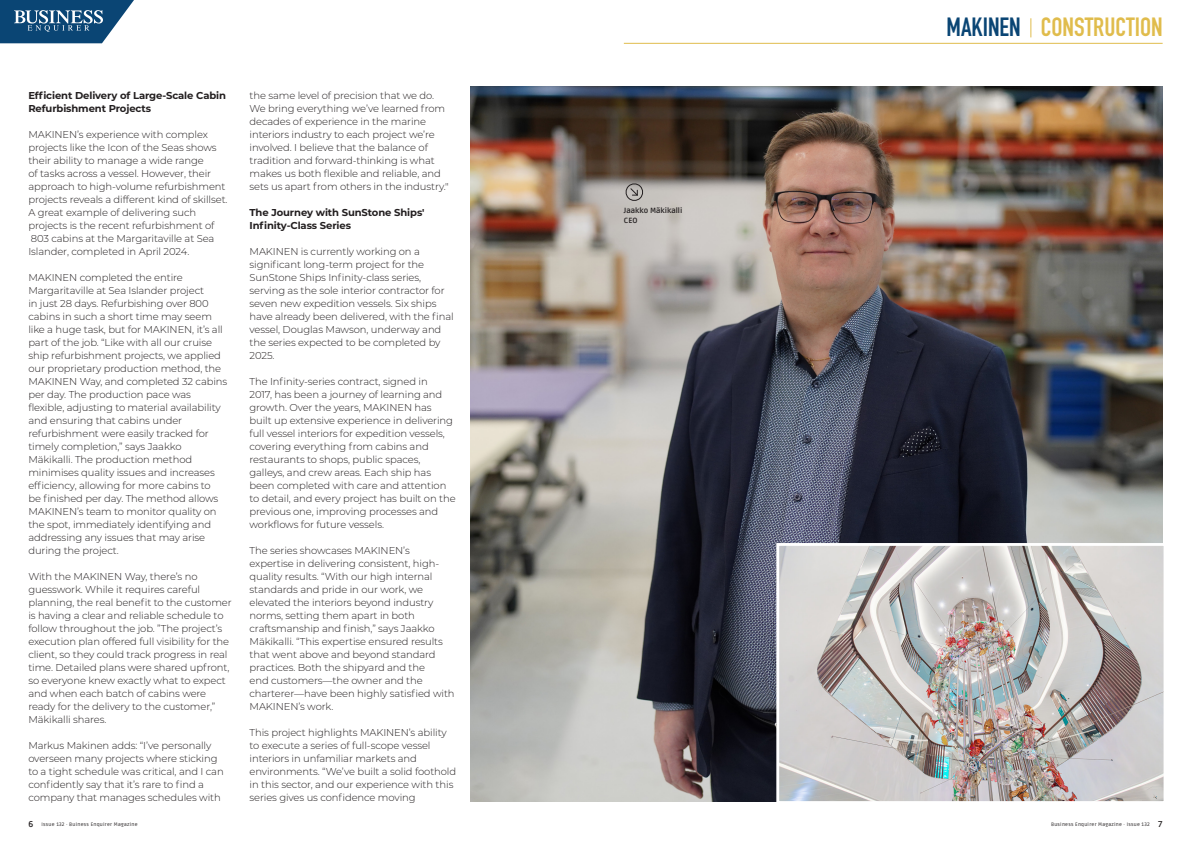
<style>
.page{position:relative;width:1191px;height:842px;background:#fff}
.page>*{position:absolute;margin:0;border:0;box-sizing:border-box;transform-origin:0 0}
.t1{font:700 26px "DIN Condensed";color:#e0bc4c}
.t2{font:700 26px "DIN Condensed";color:#0a4574}
.TEXT{font:300 10px/13px "Montserrat";letter-spacing:-.01em;color:#231f20}
.TEXT-2{font:700 10px/13px "Montserrat";letter-spacing:-.01em;color:#231f20}
.Image_text{font:700 8.5px "Ruda";color:#231f20}
.t3{font:700 7.5px "Ruda";color:#231f20}
.Image_text-2{font:5px "Ruda";letter-spacing:.05em;color:#231f20}
.s1{font-weight:700;font-size:8.5px}
</style>
<div class="page">
<svg style="left:0;top:0;width:134px;height:43px"></svg>
<img style="left:471px;top:86px;width:691px;height:715px">
<img style="left:780px;top:547px;width:382px;height:253px">
<div style="left:776px;top:543px;width:390px;height:261px;border:3px solid #fff"></div>
<svg style="left:625px;top:182px;width:20px;height:21px"></svg>
<hr style="left:624px;top:43px;width:538px;height:1px;background:#e0bc4c">
<svg style="left:1030px;top:18px;width:1px;height:19px"></svg>
<p class="TEXT-2" style="left:28px;top:88px;width:199px">Efficient Delivery of Large-Scale Cabin<br>Refurbishment Projects</p>
<p class="TEXT" style="left:28px;top:128px;width:201px">MAKINEN’s experience with complex projects like the Icon of the Seas shows their ability to manage a wide range<br>of tasks across a vessel. However, their approach to high-volume refurbishment projects reveals a different kind of skillset.<br>A great example of delivering such projects is the recent refurbishment of 803 cabins at the Margaritaville at Sea Islander, completed in April 2024.</p>
<p class="TEXT" style="left:28px;top:271px;width:200px">MAKINEN completed the entire Margaritaville at Sea Islander project<br>in just 28 days. Refurbishing over 800 cabins in such a short time may seem like a huge task, but for MAKINEN, it’s all part of the job. “Like with all our cruise ship refurbishment projects, we applied our proprietary production method, the MAKINEN Way, and completed 32 cabins per day. The production pace was flexible, adjusting to material availability and ensuring that cabins under refurbishment were easily tracked for timely completion,” says Jaakko Mäkikalli. The production method minimises quality issues and increases efficiency, allowing for more cabins to<br>be finished per day. The method allows MAKINEN’s team to monitor quality on the spot, immediately identifying and addressing any issues that may arise during the project.</p>
<p class="TEXT" style="left:28px;top:570px;width:205px">With the MAKINEN Way, there’s no guesswork. While it requires careful planning, the real benefit to the customer is having a clear and reliable schedule to follow throughout the job. ”The project’s execution plan offered full visibility for the client, so they could track progress in real time. Detailed plans were shared upfront, so everyone knew exactly what to expect and when each batch of cabins were ready for the delivery to the customer,” Mäkikalli shares.</p>
<p class="TEXT" style="left:28px;top:739px;width:197px">Markus Makinen adds: “I’ve personally overseen many projects where sticking to a tight schedule was critical, and I can confidently say that it’s rare to find a company that manages schedules with</p>
<p class="TEXT" style="left:249px;top:89px;width:201px">the same level of precision that we do.<br>We bring everything we’ve learned from decades of experience in the marine interiors industry to each project we’re involved. I believe that the balance of tradition and forward-thinking is what makes us both flexible and reliable, and sets us apart from others in the industry."</p>
<p class="TEXT-2" style="left:249px;top:205px;width:176px">The Journey with SunStone Ships'<br>Infinity-Class Series</p>
<p class="TEXT" style="left:249px;top:245px;width:206px">MAKINEN is currently working on a significant long-term project for the SunStone Ships Infinity-class series, serving as the sole interior contractor for seven new expedition vessels. Six ships have already been delivered, with the final vessel, Douglas Mawson, underway and the series expected to be completed by 2025.</p>
<p class="TEXT" style="left:249px;top:375px;width:208px">The Infinity-series contract, signed in<br>2017, has been a journey of learning and growth. Over the years, MAKINEN has built up extensive experience in delivering full vessel interiors for expedition vessels, covering everything from cabins and restaurants to shops, public spaces, galleys, and crew areas. Each ship has been completed with care and attention to detail, and every project has built on the previous one, improving processes and workflows for future vessels.</p>
<p class="TEXT" style="left:249px;top:544px;width:207px">The series showcases MAKINEN’s expertise in delivering consistent, high&shy;quality results. “With our high internal standards and pride in our work, we elevated the interiors beyond industry norms, setting them apart in both craftsmanship and finish,” says Jaakko Mäkikalli. “This expertise ensured results that went above and beyond standard practices. Both the shipyard and the<br>end customers—the owner and the charterer—have been highly satisfied with MAKINEN’s work.</p>
<p class="TEXT" style="left:249px;top:726px;width:208px">This project highlights MAKINEN’s ability to execute a series of full-scope vessel interiors in unfamiliar markets and environments. “We’ve built a solid foothold in this sector, and our experience with this series gives us confidence moving</p>
<p class="t3" style="left:624px;top:206px;width:60px">Jaakko Mäkikalli</p>
<p class="t3" style="left:624px;top:216px;width:15px">CEO</p>
<p class="t2" style="left:946px;top:9px;width:76px">MAKINEN</p>
<p class="t1" style="left:1041px;top:9px;width:123px">CONSTRUCTION</p>
<p class="Image_text" style="left:28px;top:819px;width:6px">6</p>
<p class="Image_text-2" style="left:41px;top:822px;width:97px">Issue 132 · Buiness Enquirer Magazine</p>
<p class="Image_text-2" style="left:1051px;top:822px;width:113px">Business Enquirer Magazine · Issue 132 <span class="s1">7</span></p>
</div>
